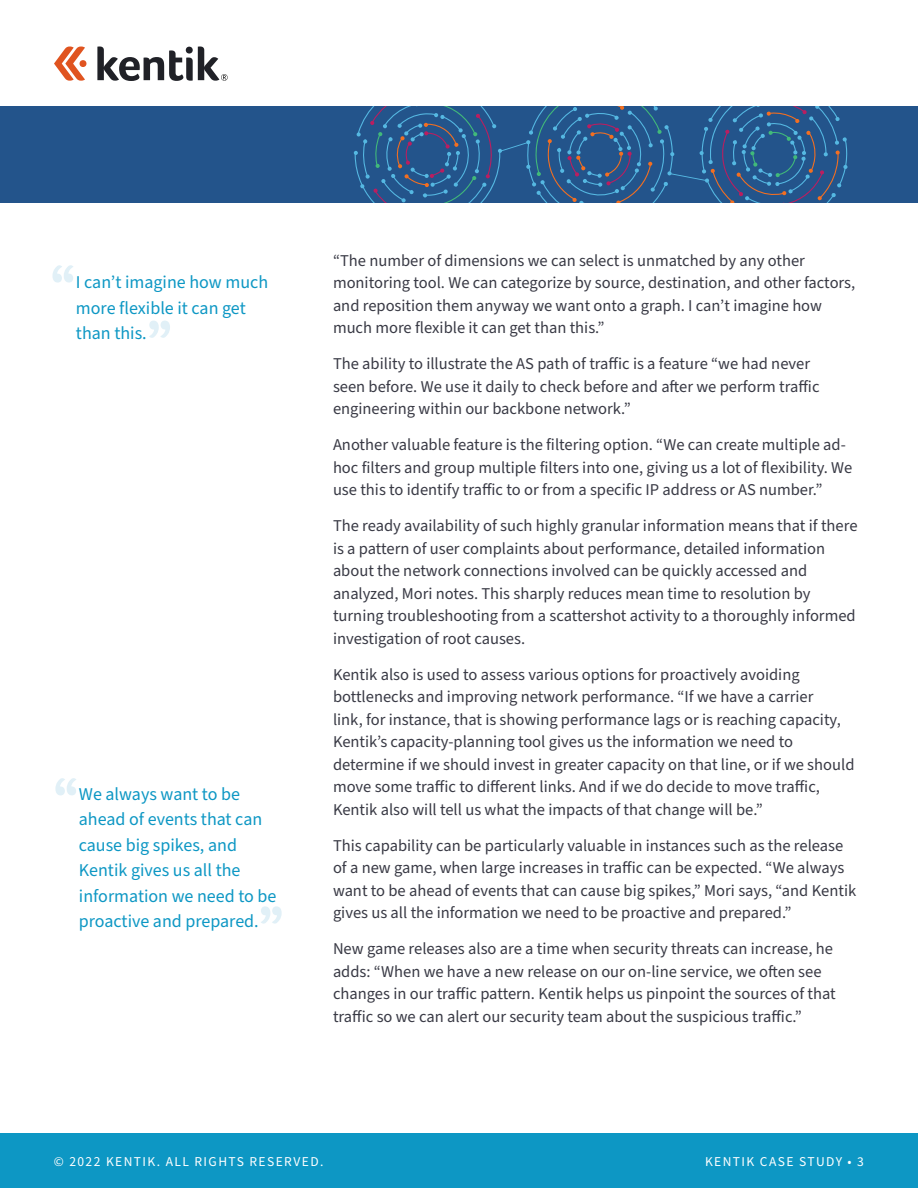
<style>
.page{position:relative;width:918px;height:1188px;background:#fff}
.page>*{position:absolute;margin:0;border:0;box-sizing:border-box;transform-origin:0 0}
.t1{font:18px/25.5px "Source Sans Pro";color:#0d97c4}
.t2{font:16.5px/22.5px "Source Sans Pro";color:#393a45}
.t3{font:13.5px "Source Sans Pro";letter-spacing:.105em;color:#fff}
</style>
<div class="page">
<div style="left:0;top:106px;width:918px;height:96px;background:#23548b"></div>
<svg style="left:354px;top:106px;width:494px;height:96px"></svg>
<div style="left:0;top:1134px;width:918px;height:54px;background:#0d97c4"></div>
<svg style="left:149px;top:321px;width:21px;height:17px"></svg>
<svg style="left:53px;top:265px;width:20px;height:18px"></svg>
<svg style="left:261px;top:906px;width:21px;height:18px"></svg>
<svg style="left:55px;top:778px;width:21px;height:17px"></svg>
<svg style="left:54px;top:47px;width:32px;height:34px"></svg>
<svg style="left:97px;top:46px;width:131px;height:35px"></svg>
<p class="t1" style="left:76px;top:270px;width:194px">I can’t imagine how much more flexible it can get than this.</p>
<p class="t1" style="left:79px;top:781px;width:199px">We always want to be ahead of events that can cause big spikes, and<br>Kentik gives us all the information we need to be proactive and prepared.</p>
<p class="t2" style="left:333px;top:249px;width:524px">“The number of dimensions we can select is unmatched by any other monitoring tool. We can categorize by source, destination, and other factors, and reposition them anyway we want onto a graph. I can’t imagine how much more flexible it can get than this.”</p>
<p class="t2" style="left:333px;top:353px;width:488px">The ability to illustrate the AS path of traffic is a feature “we had never seen before. We use it daily to check before and after we perform traffic engineering within our backbone network.”</p>
<p class="t2" style="left:333px;top:434px;width:521px">Another valuable feature is the filtering option. “We can create multiple ad&shy;hoc filters and group multiple filters into one, giving us a lot of flexibility. We use this to identify traffic to or from a specific IP address or AS number.”</p>
<p class="t2" style="left:333px;top:515px;width:526px">The ready availability of such highly granular information means that if there is a pattern of user complaints about performance, detailed information about the network connections involved can be quickly accessed and analyzed, Mori notes. This sharply reduces mean time to resolution by turning troubleshooting from a scattershot activity to a thoroughly informed investigation of root causes.</p>
<p class="t2" style="left:333px;top:663px;width:523px">Kentik also is used to assess various options for proactively avoiding bottlenecks and improving network performance. “If we have a carrier<br>link, for instance, that is showing performance lags or is reaching capacity, Kentik’s capacity-planning tool gives us the information we need to determine if we should invest in greater capacity on that line, or if we should move some traffic to different links. And if we do decide to move traffic, Kentik also will tell us what the impacts of that change will be.”</p>
<p class="t2" style="left:333px;top:834px;width:525px">This capability can be particularly valuable in instances such as the release of a new game, when large increases in traffic can be expected. “We always want to be ahead of events that can cause big spikes,” Mori says, “and Kentik gives us all the information we need to be proactive and prepared.”</p>
<p class="t2" style="left:333px;top:938px;width:504px">New game releases also are a time when security threats can increase, he adds: “When we have a new release on our on-line service, we often see changes in our traffic pattern. Kentik helps us pinpoint the sources of that traffic so we can alert our security team about the suspicious traffic.”</p>
<p class="t3" style="left:54px;top:1153px;width:271px">© 2022 KENTIK. ALL RIGHTS RESERVED.</p>
<p class="t3" style="left:705px;top:1153px;width:160px">KENTIK CASE STUDY • 3</p>
</div>
